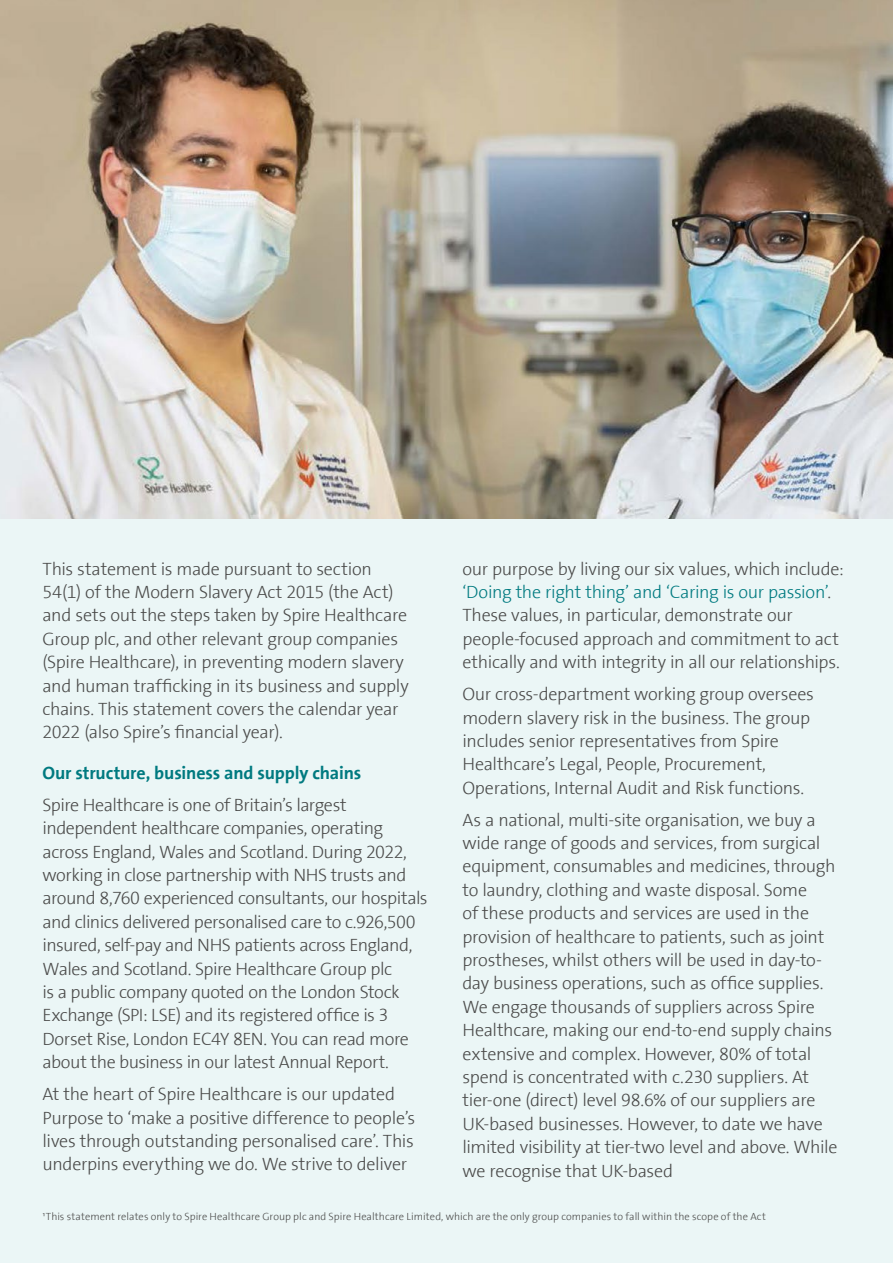
<style>
.page{position:relative;width:893px;height:1263px;background:#ebf6f6}
.page>*{position:absolute;margin:0;border:0;box-sizing:border-box;transform-origin:0 0}
.t1{font:300 18px/23.4px "The Sans Spire";letter-spacing:-.02em;color:#4a4a49}
.t2{font:700 18px "The Sans Spire";letter-spacing:-.01em;color:#007a80}
.t3{font:300 10.5px "The Sans Spire";letter-spacing:.005em;color:#4a4a49}
.s1{color:#007a80}
</style>
<div class="page">
<img style="left:0;top:0;width:893px;height:519px">
<p class="t1" style="left:462px;top:557px;width:383px">our purpose by living our six values, which include: <span class="s1">‘Doing the right thing’ and ‘Caring is our passion’</span>.<br>These values, in particular, demonstrate our people-focused approach and commitment to act ethically and with integrity in all our relationships.</p>
<p class="t1" style="left:462px;top:683px;width:353px">Our cross-department working group oversees modern slavery risk in the business. The group includes senior representatives from Spire Healthcare’s Legal, People, Procurement, Operations, Internal Audit and Risk functions.</p>
<p class="t1" style="left:462px;top:808px;width:377px">As a national, multi-site organisation, we buy a wide range of goods and services, from surgical equipment, consumables and medicines, through to laundry, clothing and waste disposal. Some<br>of these products and services are used in the provision of healthcare to patients, such as joint prostheses, whilst others will be used in day-to&shy;day business operations, such as office supplies.<br>We engage thousands of suppliers across Spire Healthcare, making our end-to-end supply chains extensive and complex. However, 80% of total spend is concentrated with c.230 suppliers. At tier-one (direct) level 98.6% of our suppliers are UK-based businesses. However, to date we have limited visibility at tier-two level and above. While we recognise that UK-based</p>
<p class="t3" style="left:43px;top:1211px;width:725px">¹This statement relates only to Spire Healthcare Group plc and Spire Healthcare Limited, which are the only group companies to fall within the scope of the Act</p>
<p class="t1" style="left:43px;top:557px;width:368px">This statement is made pursuant to section 54(1) of the Modern Slavery Act 2015 (the Act) and sets out the steps taken by Spire Healthcare Group plc, and other relevant group companies (Spire Healthcare), in preventing modern slavery and human trafficking in its business and supply chains. This statement covers the calendar year 2022 (also Spire’s financial year).</p>
<p class="t2" style="left:43px;top:762px;width:320px">Our structure, business and supply chains</p>
<p class="t1" style="left:43px;top:793px;width:387px">Spire Healthcare is one of Britain’s largest independent healthcare companies, operating across England, Wales and Scotland. During 2022, working in close partnership with NHS trusts and around 8,760 experienced consultants, our hospitals and clinics delivered personalised care to c.926,500 insured, self-pay and NHS patients across England, Wales and Scotland. Spire Healthcare Group plc<br>is a public company quoted on the London Stock Exchange (SPI: LSE) and its registered office is 3<br>Dorset Rise, London EC4Y 8EN. You can read more about the business in our latest Annual Report.</p>
<p class="t1" style="left:43px;top:1082px;width:374px">At the heart of Spire Healthcare is our updated Purpose to ‘make a positive difference to people’s lives through outstanding personalised care’. This underpins everything we do. We strive to deliver</p>
</div>
